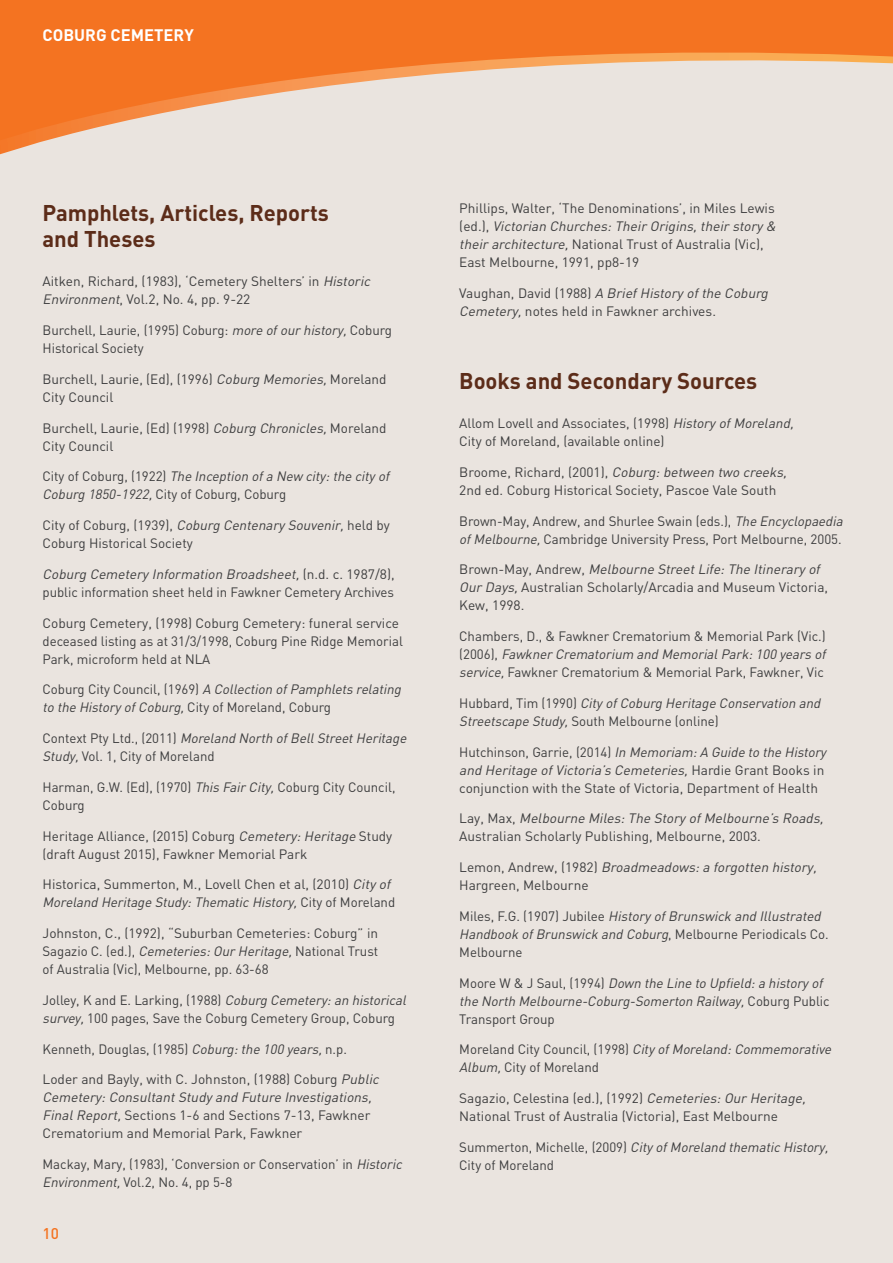
<style>
.page{position:relative;width:893px;height:1263px;background:#eae4df}
.page>*{position:absolute;margin:0;border:0;box-sizing:border-box;transform-origin:0 0}
.t1{font:700 22.5px/26.2px "DIN";color:#5c2c19}
.t2{font:700 16.5px "DIN";color:#fff}
.t3{font:500 15.3px "DIN";color:#f47321}
.t4{font:13.5px/18px "DIN";color:#3e3e3f}
.t5{font:italic 13.5px/18px "DIN";color:#3e3e3f}
.s1{font-style:italic}
.s2{font-style:normal}
</style>
<div class="page">
<p class="t2" style="left:43px;top:25px;width:153px">COBURG CEMETERY</p>
<p class="t1" style="left:43px;top:198px;width:288px">Pamphlets, Articles, Reports and Theses</p>
<p class="t4" style="left:43px;top:272px;width:332px">Aitken, Richard, (1983), ‘Cemetery Shelters’ in <span class="s1">Historic<br>Environment</span>, Vol.2, No. 4, pp. 9-22</p>
<p class="t4" style="left:43px;top:321px;width:351px">Burchell, Laurie, (1995) Coburg: <span class="s1">more ofourhistory,</span>Coburg<br>Historical Society</p>
<p class="t4" style="left:43px;top:370px;width:346px">Burchell, Laurie, (Ed), (1996) <span class="s1">Coburg Memories,</span>Moreland<br>City Council</p>
<p class="t4" style="left:43px;top:418px;width:346px">Burchell, Laurie, (Ed) (1998) <span class="s1">Coburg Chronicles,</span>Moreland<br>City Council</p>
<p class="t5" style="left:43px;top:467px;width:351px"><span class="s2">C i t y o f C o b u rg , ( 1 9 2 2 )</span> The Inception ofa New city:the cityof<br>Coburg 1850-1922,<span class="s2">City of Coburg, Coburg</span></p>
<p class="t4" style="left:43px;top:516px;width:349px">C i ty o f C o b u rg , ( 1 9 3 9 ) , <span class="s1">Coburg Centenary Souvenir,</span>h e ld by<br>Coburg Historical Society</p>
<p class="t4" style="left:43px;top:565px;width:354px"><span class="s1">Coburg Cemetery Information Broadsheet,</span>( n . d . c . 1 9 8 7/8 ) , public information sheet held in Fawkner Cemetery Archives</p>
<p class="t4" style="left:43px;top:613px;width:362px">Coburg Cemetery, (1998) Coburg Cemetery: funeral service deceased listing as at 31/3/1998, Coburg Pine Ridge Memorial<br>Park, microform held at NLA</p>
<p class="t5" style="left:43px;top:680px;width:363px"><span class="s2">C o b u rg C i ty C o u n c i l , ( 1 9 6 9 )</span> A Collection ofPamphlets relating to the HistoryofCoburg,<span class="s2">City of Moreland, Coburg</span></p>
<p class="t4" style="left:43px;top:729px;width:368px">C o n t ext Pty Lt d . , ( 2 0 1 1 ) <span class="s1">Moreland North ofBellStreetHeritage<br>Study,</span>Vol. 1, City of Moreland</p>
<p class="t4" style="left:43px;top:778px;width:354px">Harman, G.W. (Ed), (1970) <span class="s1">This FairCity,</span>Coburg City Council,<br>Coburg</p>
<p class="t4" style="left:43px;top:826px;width:351px">Heritage Alliance, (2015) Coburg <span class="s1">Cemetery:Heritage</span> Study (draft August 2015), Fawkner Memorial Park</p>
<p class="t4" style="left:43px;top:875px;width:354px">Historica, Summerton, M., Lovell Chen et al, (2010) <span class="s1">City of<br>Moreland Heritage Study:Thematic History,</span>C i t y o f M o re l a n d</p>
<p class="t4" style="left:43px;top:924px;width:337px;text-align:justify">Johnston, C., (1992), “Suburban Cemeteries: Coburg” in Sagazio C. (ed.), <span class="s1">Cemeteries:OurHeritage,</span>National Trust of Australia (Vic), Melbourne, pp. 63-68</p>
<p class="t4" style="left:43px;top:991px;width:368px">J o l ley, K a n d E . La rk i n g , ( 1 9 88 ) <span class="s1">Coburg Cemetery:an historical survey,</span>100 pages, Save the Coburg Cemetery Group, Coburg</p>
<p class="t4" style="left:43px;top:1039px;width:306px">Kenneth, Douglas, (1985) <span class="s1">Coburg:the 100 years,</span>n.p.</p>
<p class="t4" style="left:43px;top:1070px;width:341px">Loder and Bayly, with C. Johnston, (1988) Coburg <span class="s1">Public Cemetery:ConsultantStudy and Future Investigations, FinalReport,</span>Sections 1-6 and Sections 7-13, Fawkner Crematorium and Memorial Park, Fawkner</p>
<p class="t4" style="left:43px;top:1155px;width:364px">Mackay, Mary, (1983), ‘Conversion or Conservation’ in <span class="s1">Historic<br>Environment,</span>Vol.2, No. 4, pp 5-8</p>
<p class="t3" style="left:43px;top:1224px;width:18px">10</p>
<p class="t4" style="left:459px;top:199px;width:321px">Phillips, Walter, ‘The Denominations’, in Miles Lewis ( e d . ) , <span class="s1">Victorian Churches:TheirOrigins,theirstory &amp; theirarchitecture,</span>National Trust of Australia (Vic), East Melbourne, 1991, pp8-19</p>
<p class="t4" style="left:459px;top:284px;width:313px">Va u g h a n , D a v i d ( 1 9 8 8 ) <span class="s1">A BriefHistory ofthe Coburg<br>Cemetery,</span>notes held in Fawkner archives.</p>
<p class="t1" style="left:459px;top:367px;width:300px">Books and Secondary Sources</p>
<p class="t4" style="left:459px;top:414px;width:339px">Allom Lovell and Associates, (1998) <span class="s1">History ofMoreland,<br></span>City of Moreland, (available online)</p>
<p class="t4" style="left:459px;top:463px;width:332px">B ro o m e , R i c h a rd , ( 2 0 0 1 ) , <span class="s1">Coburg:between two creeks,<br></span>2nd ed. Coburg Historical Society, Pascoe Vale South</p>
<p class="t4" style="left:459px;top:511px;width:388px">Brown-May, Andrew, and Shurlee Swain (eds.), <span class="s1">The Encyclopaedia ofMelbourne,</span>Cambridge University Press, Port Melbourne, 2005.</p>
<p class="t4" style="left:459px;top:560px;width:370px">B ro w n - M a y , A n d re w , <span class="s1">Melbourne StreetLife:The Itinerary of<br>OurDays,</span>Australian Scholarly/Arcadia and Museum Victoria,<br>Kew, 1998.</p>
<p class="t4" style="left:459px;top:627px;width:371px">Chambers, D., &amp; Fawkner Crematorium &amp; Memorial Park (Vic.) ( 2 0 0 6 ) , <span class="s1">FawknerCrematorium and MemorialPark:100 years of service,</span>Fawkner Crematorium &amp; Memorial Park, Fawkner, Vic</p>
<p class="t5" style="left:459px;top:694px;width:366px"><span class="s2">H u b b a rd , T i m ( 1 9 9 0 )</span> CityofCoburg Heritage Conservation and<br>Streetscape Study,<span class="s2">South Melbourne (online)</span></p>
<p class="t4" style="left:459px;top:742px;width:372px">H u tc h i n so n , G a rri e , ( 2 0 1 4) <span class="s1">In Memoriam:A Guide to the History and Heritage ofVictoria’s Cemeteries,</span>H a rd i e G ra n t B o o k s i n conjunction with the State of Victoria, Department of Health</p>
<p class="t4" style="left:459px;top:809px;width:369px">L a y , M a x , <span class="s1">Melbourne Miles:The Story ofMelbourne’s Roads,<br></span>Australian Scholarly Publishing, Melbourne, 2003.</p>
<p class="t4" style="left:459px;top:858px;width:362px">L e m o n , A n d rew , ( 1 9 8 2 ) <span class="s1">Broadmeadows:a forgotten history,<br></span>Hargreen, Melbourne</p>
<p class="t5" style="left:459px;top:907px;width:371px"><span class="s2">M i le s , F. G . ( 1 9 0 7 ) J u b i le e</span> History ofBrunswick and Illustrated<br>Handbook ofBrunswick and Coburg<span class="s2">, M e l b o u rn e Pe ri o d i ca ls C o .<br>Melbourne</span></p>
<p class="t5" style="left:459px;top:973px;width:372px"><span class="s2">M o o re W &amp; J S a u l , ( 1 9 9 4 )</span> Down the Line to Upfield:a historyof the North Melbourne-Coburg-Somerton Railway,<span class="s2">C o b u rg P u b l i c<br>Transport Group</span></p>
<p class="t4" style="left:459px;top:1040px;width:377px">M o re la n d C i ty C o u n c i l , ( 1 9 9 8 ) <span class="s1">CityofMoreland:Commemorative<br>Album,</span>City of Moreland</p>
<p class="t4" style="left:459px;top:1089px;width:351px">Sagazio, Celestina (ed.), (1992) <span class="s1">Cemeteries:OurHeritage,<br></span>National Trust of Australia (Victoria), East Melbourne</p>
<p class="t4" style="left:459px;top:1138px;width:374px">S u m m e rt o n , M i c h e l le , ( 2 0 0 9 ) <span class="s1">CityofMoreland thematic History,<br></span>City of Moreland</p>
</div>
